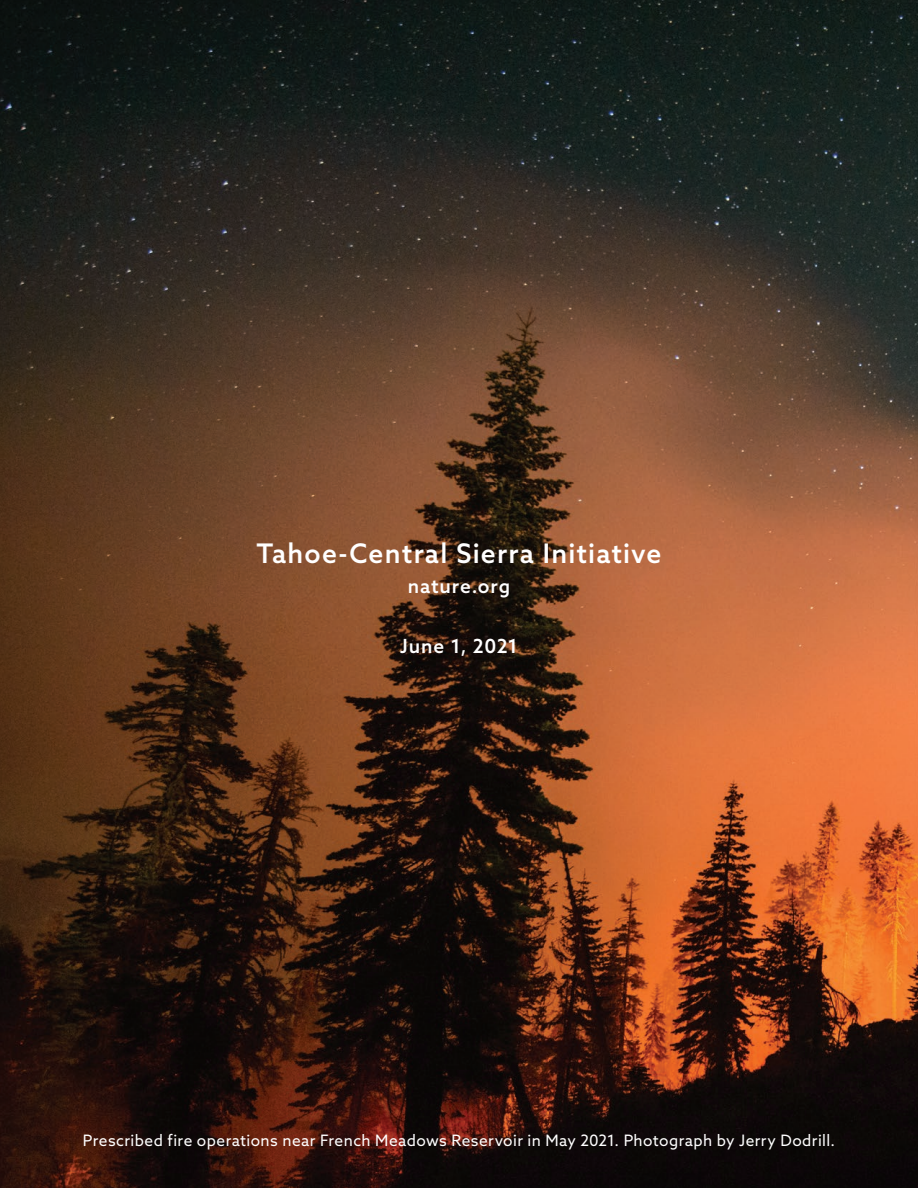
<style>
.page{position:relative;width:918px;height:1188px;background:#fff}
.page>*{position:absolute;margin:0;border:0;box-sizing:border-box;transform-origin:0 0}
.t1{font:500 27px "Azo Sans";letter-spacing:.045em;color:#fff}
.t2{font:500 19.5px "Azo Sans";letter-spacing:.045em;color:#fff}
.t3{font:15.75px "Azo Sans";letter-spacing:.025em;color:#fff}
</style>
<div class="page">
<img style="left:0;top:0;width:918px;height:1188px">
<p class="t1" style="left:256px;top:536px;width:407px">Tahoe-Central Sierra Initiative</p>
<p class="t2" style="left:408px;top:573px;width:104px">nature.org</p>
<p class="t2" style="left:400px;top:633px;width:119px">June 1, 2021</p>
<p class="t3" style="left:83px;top:1131px;width:754px">Prescribed fire operations near French Meadows Reservoir in May 2021. Photograph by Jerry Dodrill.</p>
</div>
